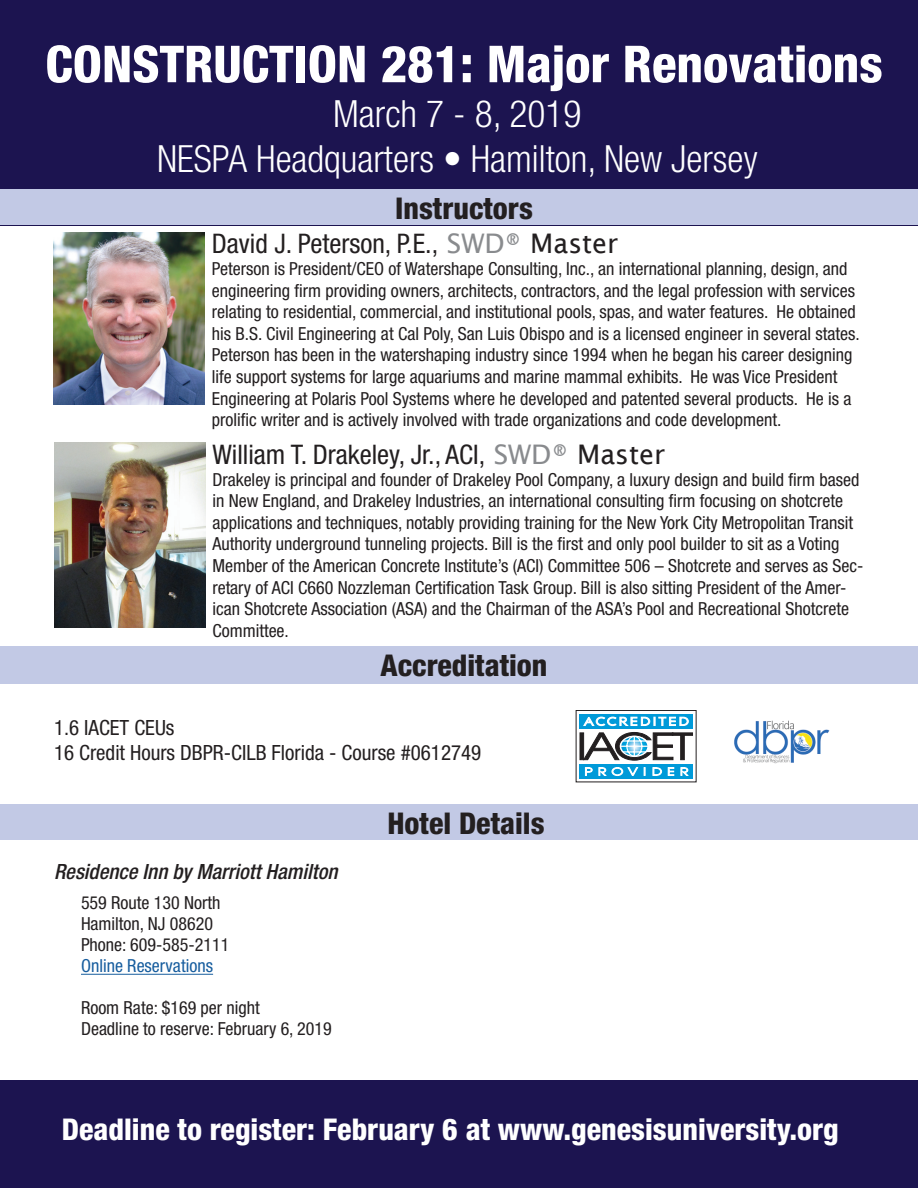
<style>
.page{position:relative;width:918px;height:1188px;background:#fff}
.page>*{position:absolute;margin:0;border:0;box-sizing:border-box;transform-origin:0 0}
.t1{font:800 condensed 51px "Helvetica Neue";color:#fff}
.t2{font:300 condensed 37.5px/45px "Helvetica Neue";color:#fff;text-align:center}
.t3{font:800 condensed 30px "Helvetica Neue";color:#fff}
.t4{font:800 condensed 30px "Helvetica Neue";color:#231f20}
.t5{font:condensed 27px "Helvetica Neue";color:#231f20}
.t6{font:condensed 21px/25.2px "Helvetica Neue";color:#231f20}
.t7{font:italic 500 condensed 21px "Helvetica Neue";color:#231f20}
.t8{font:condensed 18px/21.6px "Helvetica Neue";color:#231f20}
.t9{font:condensed 18px "Helvetica Neue";color:#175d9e}
.s1{font-family:"Lucida Sans";font-stretch:normal;color:#898b8e}
.s2{font-family:"Lucida Sans";font-stretch:normal}
</style>
<div class="page">
<div style="left:0;top:0;width:918px;height:225px;background:#1c1450"></div>
<div style="left:0;top:190px;width:918px;height:35px;background:#c2c9e5"></div>
<img style="left:54px;top:233px;width:151px;height:172px">
<img style="left:54px;top:443px;width:152px;height:185px">
<div style="left:0;top:804px;width:918px;height:36px;background:#c2c9e5"></div>
<div style="left:0;top:1080px;width:918px;height:108px;background:#1c1450"></div>
<svg style="left:579px;top:714px;width:114px;height:65px"></svg>
<div style="left:576px;top:710px;width:120px;height:72px;border:1px solid #231f20"></div>
<hr style="left:580px;top:733px;width:4px;height:27px;background:#231f20">
<svg style="left:583px;top:732px;width:110px;height:29px"></svg>
<svg style="left:580px;top:714px;width:113px;height:14px"></svg>
<div style="left:580px;top:764px;width:113px;height:14px;background:#009ad9"></div>
<svg style="left:585px;top:767px;width:53px;height:9px"></svg>
<svg style="left:652px;top:767px;width:10px;height:9px"></svg>
<svg style="left:668px;top:767px;width:6px;height:9px"></svg>
<svg style="left:680px;top:767px;width:9px;height:9px"></svg>
<svg style="left:583px;top:717px;width:106px;height:9px"></svg>
<div style="left:0;top:646px;width:918px;height:38px;background:#c2c9e5"></div>
<hr style="left:81px;top:974px;width:132px;height:1px;background:#175d9e">
<img style="left:734px;top:720px;width:96px;height:44px">
<h1 class="t1" style="left:45px;top:32px;width:839px">CONSTRUCTION 281: Major Renovations</h1>
<h2 class="t2" style="left:157px;top:91px;width:602px">March 7 - 8, 2019<br>NESPA Headquarters • Hamilton, New Jersey</h2>
<h3 class="t4" style="left:395px;top:190px;width:139px">Instructors</h3>
<h3 class="t5" style="left:212px;top:228px;width:408px">David J. Peterson, P.E., <span class="s1">SWD®</span> <span class="s2">Master</span></h3>
<p class="t8" style="left:212px;top:258px;width:650px">Peterson is President/CEO of Watershape Consulting, Inc., an international planning, design, and engineering firm providing owners, architects, contractors, and the legal profession with services relating to residential, commercial, and institutional pools, spas, and water features. He obtained his B.S. Civil Engineering at Cal Poly, San Luis Obispo and is a licensed engineer in several states.<br>Peterson has been in the watershaping industry since 1994 when he began his career designing life support systems for large aquariums and marine mammal exhibits. He was Vice President Engineering at Polaris Pool Systems where he developed and patented several products. He is a prolific writer and is actively involved with trade organizations and code development.</p>
<h3 class="t5" style="left:212px;top:439px;width:454px">William T. Drakeley, Jr., ACI, <span class="s1">SWD®</span> <span class="s2">Master</span></h3>
<p class="t8" style="left:212px;top:468px;width:653px">Drakeley is principal and founder of Drakeley Pool Company, a luxury design and build firm based in New England, and Drakeley Industries, an international consulting firm focusing on shotcrete applications and techniques, notably providing training for the New York City Metropolitan Transit Authority underground tunneling projects. Bill is the first and only pool builder to sit as a Voting Member of the American Concrete Institute’s (ACI) Committee 506 – Shotcrete and serves as Sec&shy;retary of ACI C660 Nozzleman Certification Task Group. Bill is also sitting President of the Amer&shy;ican Shotcrete Association (ASA) and the Chairman of the ASA’s Pool and Recreational Shotcrete Committee.</p>
<h3 class="t4" style="left:381px;top:646px;width:168px">Accreditation</h3>
<p class="t6" style="left:54px;top:715px;width:429px">1.6 IACET CEUs<br>16 Credit Hours DBPR-CILB Florida - Course #0612749</p>
<p class="t7" style="left:54px;top:859px;width:285px">Residence Inn by Marriott Hamilton</p>
<p class="t8" style="left:81px;top:892px;width:150px;line-height:21px">559 Route 130 North<br>Hamilton, NJ 08620<br>Phone: 609-585-2111</p>
<p class="t9" style="left:81px;top:956px;width:134px">Online Reservations</p>
<p class="t8" style="left:81px;top:997px;width:252px;line-height:21px">Room Rate: $169 per night<br>Deadline to reserve: February 6, 2019</p>
<h3 class="t4" style="left:387px;top:805px;width:159px">Hotel Details</h3>
<h3 class="t3" style="left:62px;top:1111px;width:778px">Deadline to register: February 6 at www.genesisuniversity.org</h3>
</div>
